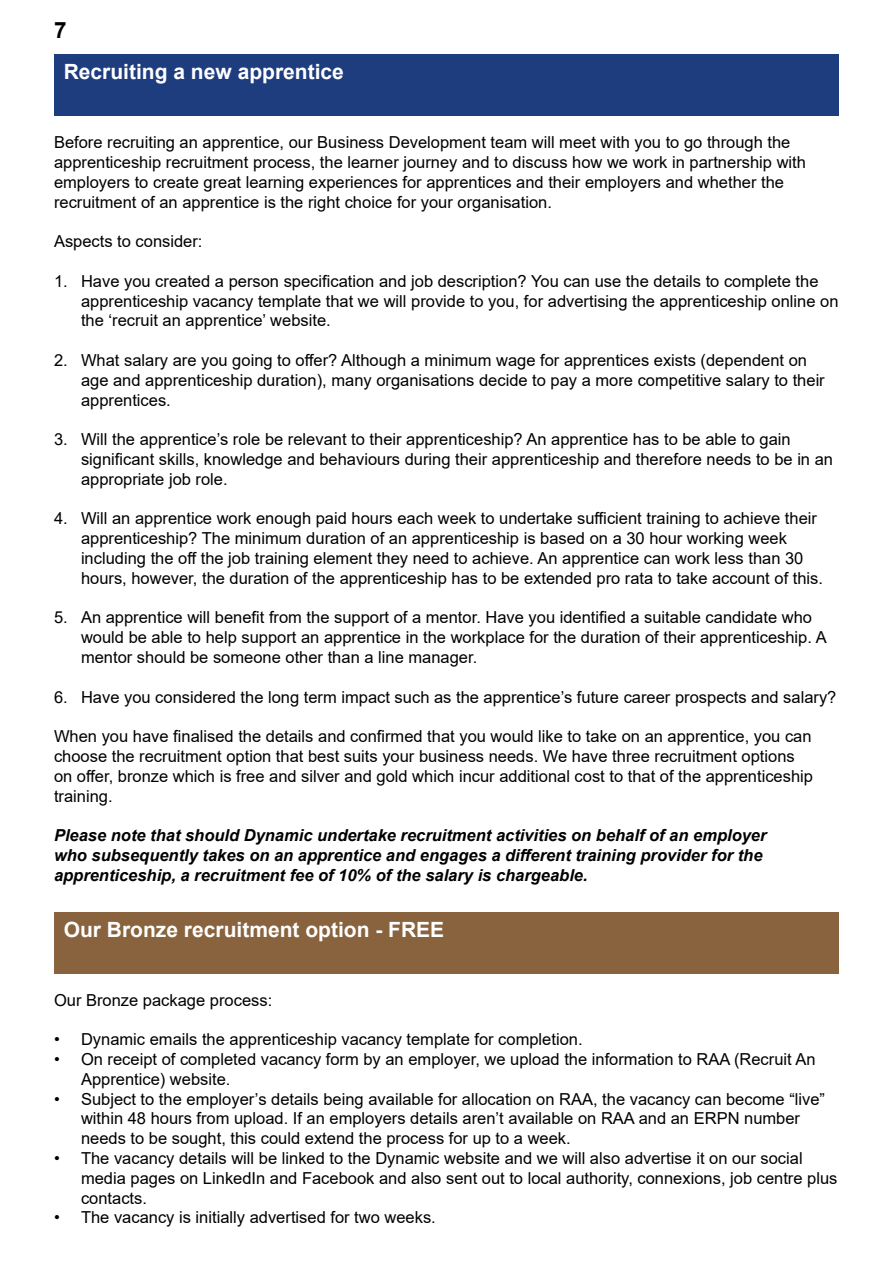
<style>
.page{position:relative;width:893px;height:1263px;background:#fff}
.page>*{position:absolute;margin:0;border:0;box-sizing:border-box;transform-origin:0 0}
.t1{font:700 22.5px "Arial";color:#000}
.t2{font:700 21px "Arial";color:#fff}
.t3{font:16.5px/19.8px "Arial";color:#000}
.t4{font:italic 700 16.5px/19.8px "Arial";color:#000}
</style>
<div class="page">
<div style="left:54px;top:54px;width:785px;height:62px;background:#1e3d7f"></div>
<div style="left:54px;top:912px;width:785px;height:62px;background:#88633d"></div>
<h1 class="t1" style="left:54px;top:15px;width:14px">7</h1>
<p class="t2" style="left:64px;top:57px;width:282px">Recruiting a new apprentice</p>
<p class="t3" style="left:54px;top:132px;width:753px">Before recruiting an apprentice, our Business Development team will meet with you to go through the apprenticeship recruitment process, the learner journey and to discuss how we work in partnership with employers to create great learning experiences for apprentices and their employers and whether the recruitment of an apprentice is the right choice for your organisation.</p>
<p class="t3" style="left:54px;top:231px;width:150px">Aspects to consider:</p>
<p class="t3" style="left:81px;top:271px;width:759px;text-indent:-27px">1. Have you created a person specification and job description? You can use the details to complete the apprenticeship vacancy template that we will provide to you, for advertising the apprenticeship online on the ‘recruit an apprentice’ website.</p>
<p class="t3" style="left:81px;top:350px;width:745px;text-indent:-27px">2. What salary are you going to offer? Although a minimum wage for apprentices exists (dependent on age and apprenticeship duration), many organisations decide to pay a more competitive salary to their apprentices.</p>
<p class="t3" style="left:81px;top:429px;width:754px;text-indent:-27px">3. Will the apprentice’s role be relevant to their apprenticeship? An apprentice has to be able to gain significant skills, knowledge and behaviours during their apprenticeship and therefore needs to be in an appropriate job role.</p>
<p class="t3" style="left:81px;top:508px;width:744px;text-indent:-27px">4. Will an apprentice work enough paid hours each week to undertake sufficient training to achieve their apprenticeship? The minimum duration of an apprenticeship is based on a 30 hour working week including the off the job training element they need to achieve. An apprentice can work less than 30 hours, however, the duration of the apprenticeship has to be extended pro rata to take account of this.</p>
<p class="t3" style="left:81px;top:607px;width:747px;text-indent:-27px">5. An apprentice will benefit from the support of a mentor. Have you identified a suitable candidate who would be able to help support an apprentice in the workplace for the duration of their apprenticeship. A mentor should be someone other than a line manager.</p>
<p class="t3" style="left:54px;top:687px;width:784px">6. Have you considered the long term impact such as the apprentice’s future career prospects and salary?</p>
<p class="t3" style="left:54px;top:726px;width:761px">When you have finalised the details and confirmed that you would like to take on an apprentice, you can choose the recruitment option that best suits your business needs. We have three recruitment options on offer, bronze which is free and silver and gold which incur additional cost to that of the apprenticeship training.</p>
<p class="t4" style="left:54px;top:826px;width:714px">Please note that should Dynamic undertake recruitment activities on behalf of an employer who subsequently takes on an apprentice and engages a different training provider for the apprenticeship, a recruitment fee of 10% of the salary is chargeable.</p>
<p class="t2" style="left:64px;top:915px;width:382px">Our Bronze recruitment option - FREE</p>
<p class="t3" style="left:54px;top:990px;width:220px">Our Bronze package process:</p>
<p class="t3" style="left:54px;top:1029px;width:530px">• Dynamic emails the apprenticeship vacancy template for completion.</p>
<p class="t3" style="left:81px;top:1049px;width:736px;text-indent:-27px">• On receipt of completed vacancy form by an employer, we upload the information to RAA (Recruit An<br>Apprentice) website.</p>
<p class="t3" style="left:81px;top:1089px;width:746px;text-indent:-27px">• Subject to the employer’s details being available for allocation on RAA, the vacancy can become “live” within 48 hours from upload. If an employers details aren’t available on RAA and an ERPN number needs to be sought, this could extend the process for up to a week.</p>
<p class="t3" style="left:81px;top:1148px;width:758px;text-indent:-27px">• The vacancy details will be linked to the Dynamic website and we will also advertise it on our social media pages on LinkedIn and Facebook and also sent out to local authority, connexions, job centre plus contacts.</p>
<p class="t3" style="left:54px;top:1208px;width:383px">• The vacancy is initially advertised for two weeks.</p>
</div>
